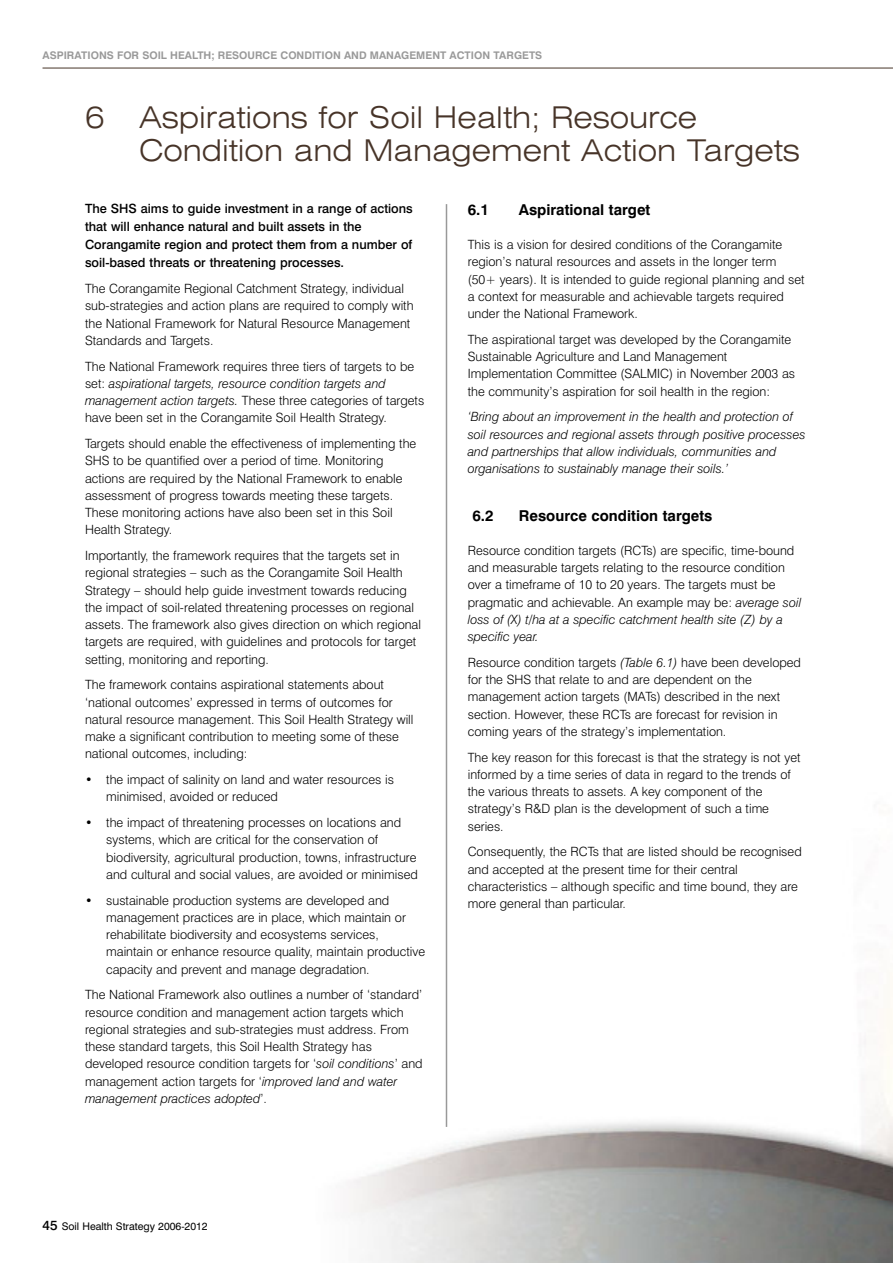
<style>
.page{position:relative;width:893px;height:1263px;background:#fff}
.page>*{position:absolute;margin:0;border:0;box-sizing:border-box;transform-origin:0 0}
.t1{font:300 expanded 30px/33px "Swiss 721 BT";color:#473428}
.t2{font:700 15px "Swiss 721 BT";color:#000}
.t3{font:300 12.75px/17.2px "Swiss 721 BT";color:#000}
.t4{font:italic 300 12.75px/17.2px "Swiss 721 BT";color:#000}
.t5{font:500 12.75px/18px "Swiss 721 BT";color:#000}
.t6{font:700 10.5px "Swiss 721 BT";color:#999}
.t7{font:10.5px "Swiss 721 BT";color:#000}
.s1{font-style:italic}
.s2{font-weight:500;font-size:13.5px}
</style>
<div class="page">
<img style="left:42px;top:67px;width:851px;height:1196px">
<hr style="left:43px;top:68px;width:850px;height:1px;background:#473428">
<hr style="left:446px;top:204px;width:1px;height:923px;background:#999">
<p class="t6" style="left:43px;top:51px;width:501px">ASPIRATIONS FOR SOIL HEALTH; RESOURCE CONDITION AND MANAGEMENT ACTION TARGETS</p>
<h1 class="t1" style="left:139px;top:103px;width:662px;text-indent:-54px">6 Aspirations for Soil Health; Resource<br>Condition and Management Action Targets</h1>
<p class="t5" style="left:85px;top:201px;width:329px">The SHS aims to guide investment in a range of actions that will enhance natural and built assets in the Corangamite region and protect them from a number of soil-based threats or threatening processes.</p>
<p class="t3" style="left:85px;top:281px;width:330px">The Corangamite Regional Catchment Strategy, individual sub-strategies and action plans are required to comply with the National Framework for Natural Resource Management Standards and Targets.</p>
<p class="t3" style="left:85px;top:359px;width:341px">The National Framework requires three tiers of targets to be set: <span class="s1">aspirational targets, resource condition targets and management action targets.</span> These three categories of targets have been set in the Corangamite Soil Health Strategy.</p>
<p class="t3" style="left:85px;top:436px;width:333px">Targets should enable the effectiveness of implementing the SHS to be quantified over a period of time. Monitoring actions are required by the National Framework to enable assessment of progress towards meeting these targets.<br>These monitoring actions have also been set in this Soil Health Strategy.</p>
<p class="t3" style="left:85px;top:548px;width:338px">Importantly, the framework requires that the targets set in regional strategies – such as the Corangamite Soil Health Strategy – should help guide investment towards reducing the impact of soil-related threatening processes on regional assets. The framework also gives direction on which regional targets are required, with guidelines and protocols for target setting, monitoring and reporting.</p>
<p class="t3" style="left:85px;top:677px;width:330px">The framework contains aspirational statements about ‘national outcomes’ expressed in terms of outcomes for natural resource management. This Soil Health Strategy will make a significant contribution to meeting some of these national outcomes, including:</p>
<p class="t3" style="left:106px;top:772px;width:289px;text-indent:-21px">• the impact of salinity on land and water resources is minimised, avoided or reduced</p>
<p class="t3" style="left:106px;top:815px;width:313px;text-indent:-21px">• the impact of threatening processes on locations and systems, which are critical for the conservation of biodiversity, agricultural production, towns, infrastructure and cultural and social values, are avoided or minimised</p>
<p class="t3" style="left:106px;top:893px;width:320px;text-indent:-21px">• sustainable production systems are developed and management practices are in place, which maintain or rehabilitate biodiversity and ecosystems services, maintain or enhance resource quality, maintain productive capacity and prevent and manage degradation.</p>
<p class="t3" style="left:85px;top:987px;width:339px">The National Framework also outlines a number of ‘standard’ resource condition and management action targets which regional strategies and sub-strategies must address. From these standard targets, this Soil Health Strategy has developed resource condition targets for ‘<span class="s1">soil conditions</span>’ and management action targets for ‘<span class="s1">improved land and water management practices adopted</span>’.</p>
<p class="t2" style="left:468px;top:204px;width:23px">6.1</p>
<p class="t2" style="left:519px;top:204px;width:133px">Aspirational target</p>
<p class="t3" style="left:468px;top:237px;width:338px">This is a vision for desired conditions of the Corangamite region’s natural resources and assets in the longer term (50+ years). It is intended to guide regional planning and set a context for measurable and achievable targets required under the National Framework.</p>
<p class="t3" style="left:468px;top:332px;width:329px">The aspirational target was developed by the Corangamite Sustainable Agriculture and Land Management Implementation Committee (SALMIC) in November 2003 as the community’s aspiration for soil health in the region:</p>
<p class="t4" style="left:468px;top:409px;width:339px">‘Bring about an improvement in the health and protection of soil resources and regional assets through positive processes and partnerships that allow individuals, communities and organisations to sustainably manage their soils.’</p>
<p class="t2" style="left:472px;top:510px;width:23px">6.2</p>
<p class="t2" style="left:519px;top:510px;width:195px">Resource condition targets</p>
<p class="t3" style="left:468px;top:543px;width:335px">Resource condition targets (RCTs) are specific, time-bound and measurable targets relating to the resource condition over a timeframe of 10 to 20 years. The targets must be pragmatic and achievable. An example may be: <span class="s1">average soil loss of (X) t/ha at a specific catchment health site (Z) by a specific year.</span></p>
<p class="t3" style="left:468px;top:655px;width:335px">Resource condition targets <span class="s1">(Table 6.1)</span> have been developed for the SHS that relate to and are dependent on the management action targets (MATs) described in the next section. However, these RCTs are forecast for revision in coming years of the strategy’s implementation.</p>
<p class="t3" style="left:468px;top:750px;width:334px">The key reason for this forecast is that the strategy is not yet informed by a time series of data in regard to the trends of the various threats to assets. A key component of the strategy’s R&amp;D plan is the development of such a time series.</p>
<p class="t3" style="left:468px;top:844px;width:335px">Consequently, the RCTs that are listed should be recognised and accepted at the present time for their central characteristics – although specific and time bound, they are more general than particular.</p>
<p class="t7" style="left:43px;top:1222px;width:167px"><span class="s2">45</span> Soil Health Strategy 2006-2012</p>
</div>
